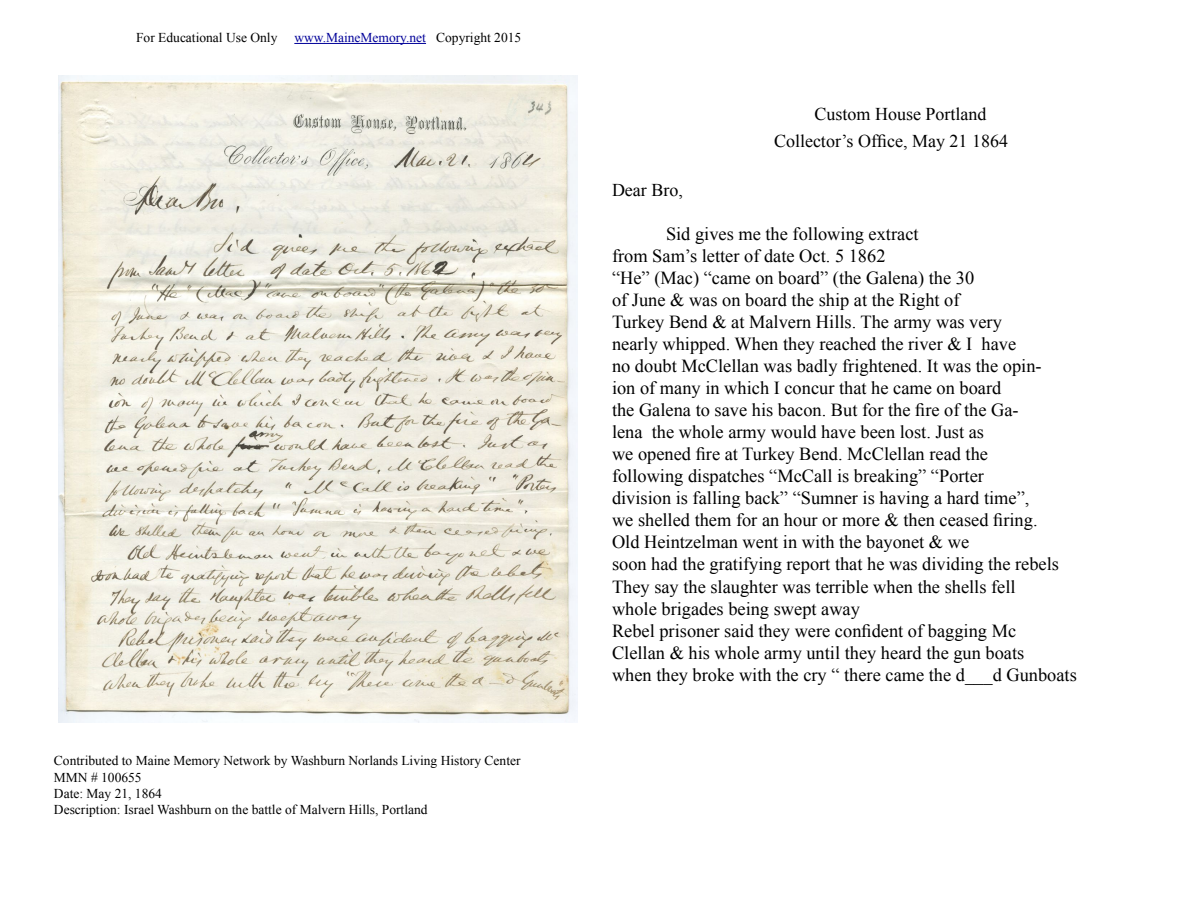
<style>
.page{position:relative;width:1188px;height:918px;background:#fff}
.page>*{position:absolute;margin:0;border:0;box-sizing:border-box;transform-origin:0 0}
.t1{font:18.3px/22px "Times New Roman";color:#000}
.t2{font:18px/27px "Times New Roman";color:#000}
.t3{font:13.5px/16.2px "Times New Roman";color:#000}
.s1{color:#009}
</style>
<div class="page">
<hr style="left:294px;top:43px;width:132px;height:1px;background:#009">
<img style="left:58px;top:76px;width:520px;height:646px">
<p class="t3" style="left:136px;top:29px;width:387px">For Educational Use Only <span class="s1">www.MaineMemory.net</span> Copyright 2015</p>
<p class="t3" style="left:54px;top:753px;width:468px">Contributed to Maine Memory Network by Washburn Norlands Living History Center MMN # 100655<br>Date: May 21, 1864<br>Description: Israel Washburn on the battle of Malvern Hills, Portland</p>
<p class="t2" style="left:774px;top:101px;width:236px;text-indent:40px">Custom House Portland<br>Collector’s Office, May 21 1864</p>
<p class="t2" style="left:612px;top:176px;width:72px">Dear Bro,</p>
<p class="t1" style="left:612px;top:222px;width:466px;text-indent:54px">Sid gives me the following extract<br>from Sam’s letter of date Oct. 5 1862<br>“He” (Mac) “came on board” (the Galena) the 30<br>of June &amp; was on board the ship at the Right of<br>Turkey Bend &amp; at Malvern Hills. The army was very<br>nearly whipped. When they reached the river &amp; I have<br>no doubt McClellan was badly frightened. It was the opin-<br>ion of many in which I concur that he came on board<br>the Galena to save his bacon. But for the fire of the Ga-<br>lena the whole army would have been lost. Just as<br>we opened fire at Turkey Bend. McClellan read the<br>following dispatches “McCall is breaking” “Porter<br>division is falling back” “Sumner is having a hard time”,<br>we shelled them for an hour or more &amp; then ceased firing.<br>Old Heintzelman went in with the bayonet &amp; we<br>soon had the gratifying report that he was dividing the rebels They say the slaughter was terrible when the shells fell<br>whole brigades being swept away<br>Rebel prisoner said they were confident of bagging Mc<br>Clellan &amp; his whole army until they heard the gun boats<br>when they broke with the cry “ there came the d___d Gunboats</p>
</div>
